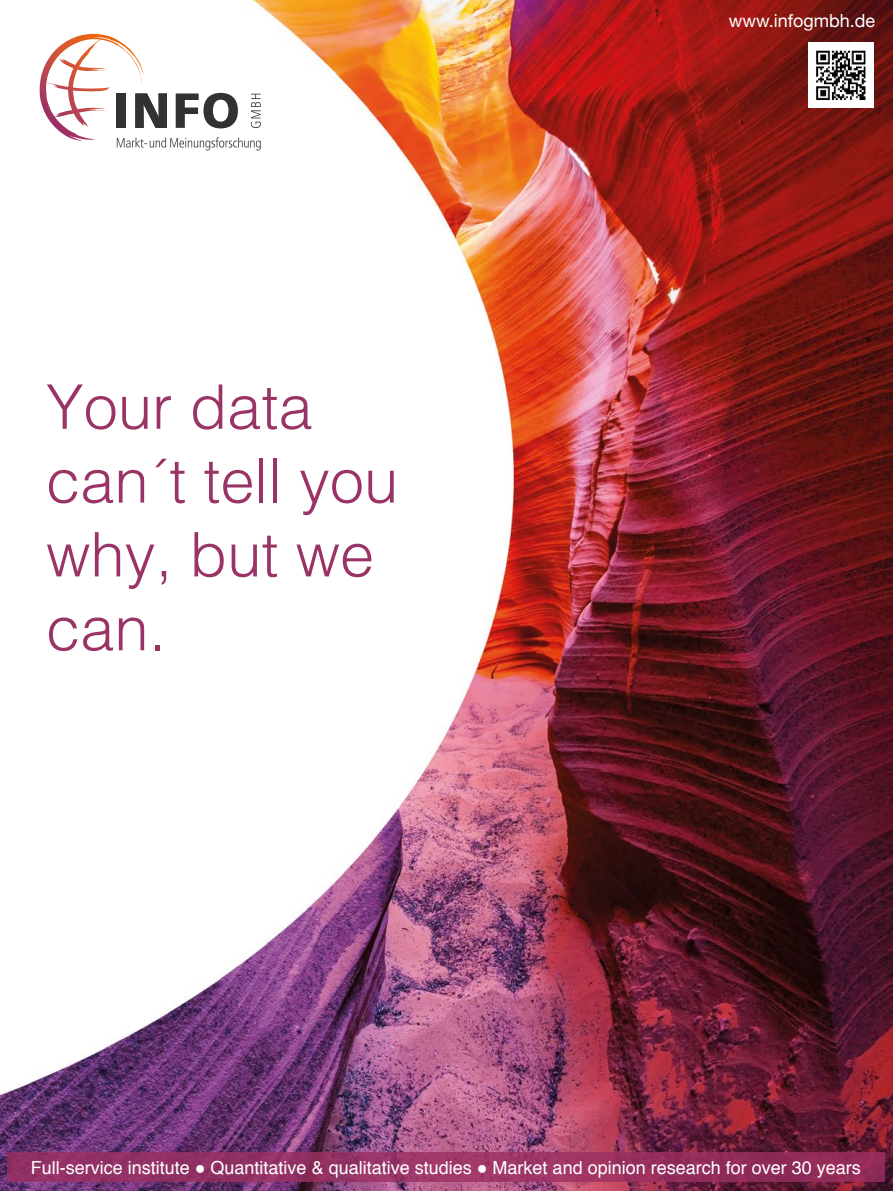
<style>
.page{position:relative;width:893px;height:1191px;background:#fff}
.page>*{position:absolute;margin:0;border:0;box-sizing:border-box;transform-origin:0 0}
.t1{font:300 61.5px/73.8px "Helvetica";color:#9a3467}
.t2{font:18px "Helvetica";color:#fff}
.t3{font:18px "Helvetica Neue";color:#fff}
</style>
<div class="page">
<img style="left:0;top:0;width:893px;height:1191px">
<svg style="left:7px;top:1152px;width:877px;height:29px;background:#953162"></svg>
<svg style="left:40px;top:34px;width:68px;height:107px"></svg>
<svg style="left:176px;top:93px;width:62px;height:35px"></svg>
<svg style="left:117px;top:93px;width:9px;height:35px"></svg>
<svg style="left:251px;top:94px;width:10px;height:34px"></svg>
<svg style="left:117px;top:137px;width:144px;height:13px"></svg>
<svg style="left:135px;top:93px;width:32px;height:35px"></svg>
<img style="left:808px;top:42px;width:65px;height:65px">
<h1 class="t1" style="left:46px;top:366px;width:354px">Your data can´t tell you why, but we can.</h1>
<p class="t3" style="left:729px;top:7px;width:148px">www.infogmbh.de</p>
<p class="t2" style="left:31px;top:1154px;width:832px">Full-service institute ● Quantitative &amp; qualitative studies ● Market and opinion research for over 30 years</p>
</div>
